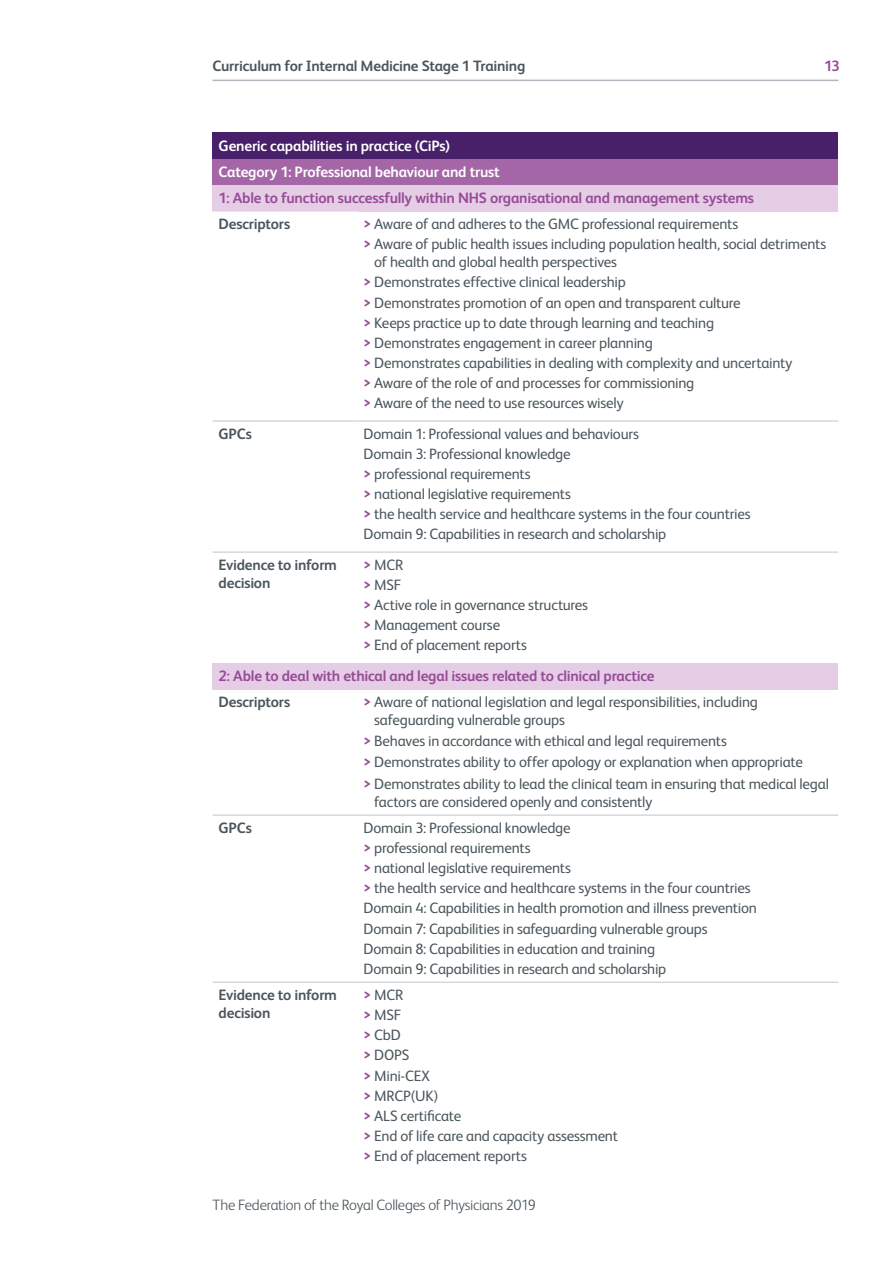
<style>
.page{position:relative;width:893px;height:1263px;background:#fff}
.page>*{position:absolute;margin:0;border:0;box-sizing:border-box;transform-origin:0 0}
.t1{font:15px/20.1px "FS Albert";letter-spacing:-.015em;color:#4c565c}
.t2{font:700 15px "FS Albert";letter-spacing:-.015em;color:#974b97}
.t3{font:700 15px/18px "FS Albert";letter-spacing:-.015em;color:#4c565c}
.t4{font:700 15px/26.2px "FS Albert";letter-spacing:-.015em;color:#fff}
.t5{font:300 15px "FS Albert";letter-spacing:-.015em;color:#4c565c}
.s1{font-weight:700;color:#974b97}
</style>
<div class="page">
<hr style="left:213px;top:80px;width:625px;height:1px;background:#afb6bd">
<div style="left:213px;top:133px;width:625px;height:26px;background:#482069"></div>
<div style="left:213px;top:159px;width:625px;height:26px;background:#a566a7"></div>
<div style="left:213px;top:185px;width:625px;height:26px;background:#e4cde5"></div>
<svg style="left:213px;top:211px;width:144px;height:341px"></svg>
<div style="left:213px;top:663px;width:625px;height:26px;background:#e4cde5"></div>
<hr style="left:213px;top:420px;width:144px;height:1px;background:#bfc6cb">
<hr style="left:357px;top:420px;width:481px;height:1px;background:#bfc6cb">
<hr style="left:213px;top:552px;width:144px;height:1px;background:#bfc6cb">
<hr style="left:357px;top:552px;width:481px;height:1px;background:#bfc6cb">
<hr style="left:213px;top:815px;width:144px;height:1px;background:#bfc6cb">
<hr style="left:357px;top:815px;width:481px;height:1px;background:#bfc6cb">
<hr style="left:213px;top:982px;width:144px;height:1px;background:#bfc6cb">
<hr style="left:357px;top:982px;width:481px;height:1px;background:#bfc6cb">
<p class="t3" style="left:213px;top:57px;width:314px">Curriculum for Internal Medicine Stage 1 Training</p>
<p class="t2" style="left:824px;top:57px;width:17px">13</p>
<p class="t4" style="left:219px;top:132px;width:283px">Generic capabilities in practice (CiPs)<br>Category 1: Professional behaviour and trust</p>
<p class="t2" style="left:219px;top:189px;width:537px">1: Able to function successfully within NHS organisational and management systems</p>
<p class="t3" style="left:219px;top:215px;width:73px">Descriptors</p>
<p class="t1" style="left:363px;top:214px;width:464px"><span class="s1">&gt;</span> Aware of and adheres to the GMC professional requirements<br><span class="s1">&gt;</span> Aware of public health issues including population health, social detriments</p>
<p class="t1" style="left:363px;top:252px;width:430px;text-indent:11px">of health and global health perspectives<br><span class="s1">&gt;</span> Demonstrates effective clinical leadership<br><span class="s1">&gt;</span> Demonstrates promotion of an open and transparent culture<br><span class="s1">&gt;</span> Keeps practice up to date through learning and teaching<br><span class="s1">&gt;</span> Demonstrates engagement in career planning<br><span class="s1">&gt;</span> Demonstrates capabilities in dealing with complexity and uncertainty <span class="s1">&gt;</span> Aware of the role of and processes for commissioning<br><span class="s1">&gt;</span> Aware of the need to use resources wisely</p>
<p class="t3" style="left:219px;top:424px;width:35px">GPCs</p>
<p class="t1" style="left:363px;top:423px;width:389px">Domain 1: Professional values and behaviours<br>Domain 3: Professional knowledge<br><span class="s1">&gt;</span> professional requirements<br><span class="s1">&gt;</span> national legislative requirements<br><span class="s1">&gt;</span> the health service and healthcare systems in the four countries Domain 9: Capabilities in research and scholarship</p>
<p class="t3" style="left:219px;top:556px;width:120px">Evidence to inform decision</p>
<p class="t1" style="left:363px;top:555px;width:226px"><span class="s1">&gt;</span> MCR<br><span class="s1">&gt;</span> MSF<br><span class="s1">&gt;</span> Active role in governance structures <span class="s1">&gt;</span> Management course<br><span class="s1">&gt;</span> End of placement reports</p>
<p class="t2" style="left:219px;top:667px;width:438px">2: Able to deal with ethical and legal issues related to clinical practice</p>
<p class="t3" style="left:219px;top:693px;width:73px">Descriptors</p>
<p class="t1" style="left:374px;top:693px;width:385px;line-height:18px;text-indent:-11px"><span class="s1">&gt;</span> Aware of national legislation and legal responsibilities, including safeguarding vulnerable groups</p>
<p class="t1" style="left:363px;top:730px;width:467px;line-height:21.1px"><span class="s1">&gt;</span> Behaves in accordance with ethical and legal requirements<br><span class="s1">&gt;</span> Demonstrates ability to offer apology or explanation when appropriate<br><span class="s1">&gt;</span> Demonstrates ability to lead the clinical team in ensuring that medical legal</p>
<p class="t1" style="left:374px;top:791px;width:280px">factors are considered openly and consistently</p>
<p class="t3" style="left:219px;top:818px;width:35px">GPCs</p>
<p class="t1" style="left:363px;top:817px;width:395px">Domain 3: Professional knowledge<br><span class="s1">&gt;</span> professional requirements<br><span class="s1">&gt;</span> national legislative requirements<br><span class="s1">&gt;</span> the health service and healthcare systems in the four countries Domain 4: Capabilities in health promotion and illness prevention Domain 7: Capabilities in safeguarding vulnerable groups Domain 8: Capabilities in education and training<br>Domain 9: Capabilities in research and scholarship</p>
<p class="t3" style="left:219px;top:986px;width:120px">Evidence to inform decision</p>
<p class="t1" style="left:363px;top:985px;width:256px"><span class="s1">&gt;</span> MCR<br><span class="s1">&gt;</span> MSF<br><span class="s1">&gt;</span> CbD<br><span class="s1">&gt;</span> DOPS<br><span class="s1">&gt;</span> Mini-CEX<br><span class="s1">&gt;</span> MRCP(UK)<br><span class="s1">&gt;</span> ALS certificate<br><span class="s1">&gt;</span> End of life care and capacity assessment <span class="s1">&gt;</span> End of placement reports</p>
<p class="t5" style="left:213px;top:1196px;width:325px">The Federation of the Royal Colleges of Physicians 2019</p>
</div>
